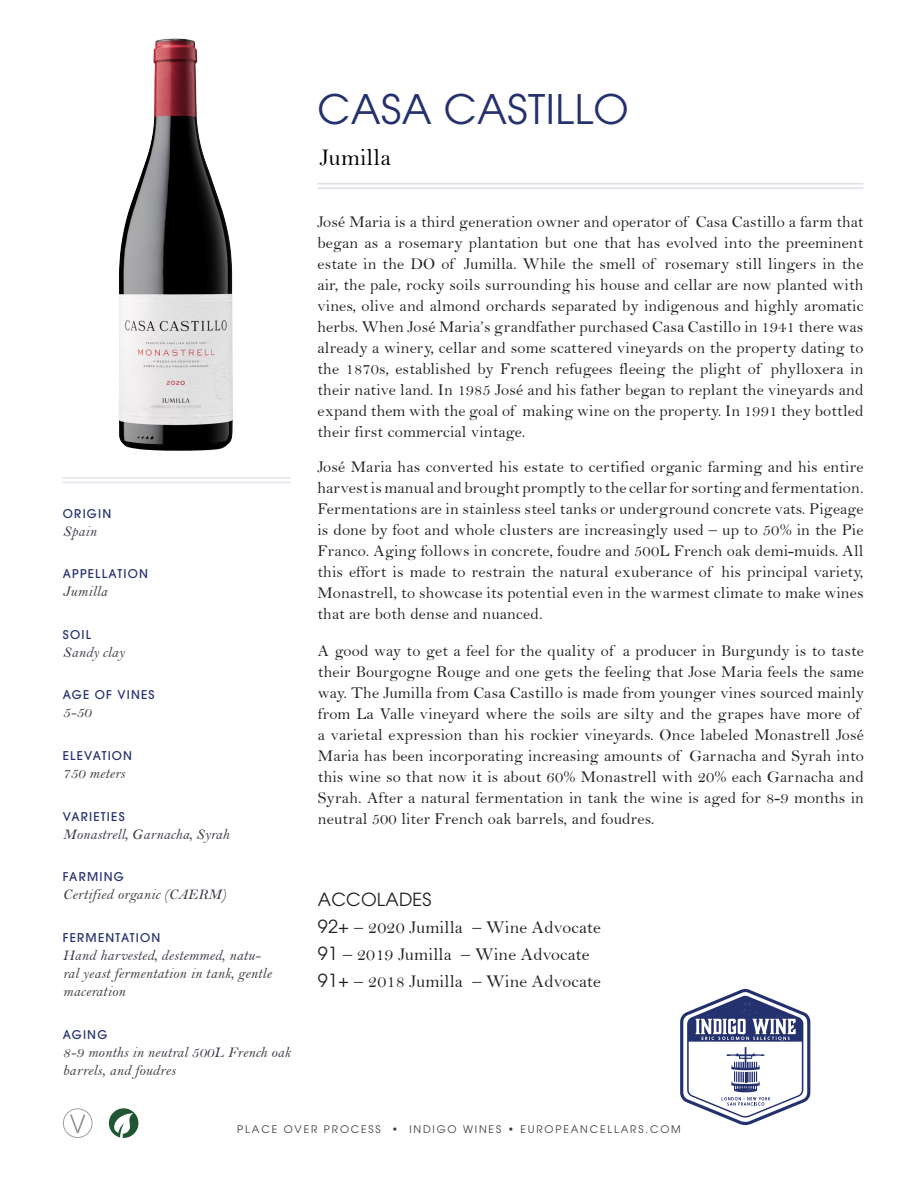
<style>
.page{position:relative;width:918px;height:1188px;background:#fff}
.page>*{position:absolute;margin:0;border:0;box-sizing:border-box;transform-origin:0 0}
.t1{font:40.5px "ITC Avant Garde Pro";letter-spacing:.01em;color:#24316f}
.t2{font:24px "Bell";letter-spacing:.01em;color:#000}
.Rating{font:18px "Bell";letter-spacing:.01em;color:#231f20}
.t3{font:18px "ITC Avant Garde Pro";letter-spacing:.01em;color:#231f20}
.Bio_text{font:16.5px/21px "Bell";letter-spacing:.01em;color:#231f20;text-align:justify}
.Spec_Answer{font:15px/18px "Bell MT Italic";letter-spacing:.01em;color:#3a3c44}
.Spec_Category{font:500 12px "ITC Avant Garde Pro";letter-spacing:.1em;color:#24316f}
.t4{font:10.35px "ITC Avant Garde Pro";letter-spacing:.175em;color:#3a3c44}
.s1{font-family:"ITC Avant Garde Pro"}
</style>
<div class="page">
<hr style="left:318px;top:183px;width:545px;height:2px;background:#807ea4">
<hr style="left:318px;top:187px;width:545px;height:2px;background:#807ea4">
<hr style="left:63px;top:482px;width:228px;height:1px;background:#24316f">
<hr style="left:63px;top:477px;width:228px;height:2px;background:#24316f">
<svg style="left:680px;top:989px;width:131px;height:136px"></svg>
<img style="left:119px;top:38px;width:114px;height:413px">
<svg style="left:109px;top:1108px;width:29px;height:30px"></svg>
<svg style="left:63px;top:1108px;width:30px;height:30px"></svg>
<h1 class="t1" style="left:317px;top:84px;width:313px">CASA CASTILLO</h1>
<p class="Spec_Category" style="left:63px;top:506px;width:50px">ORIGIN</p>
<p class="Spec_Answer" style="left:63px;top:522px;width:35px">Spain</p>
<p class="Spec_Category" style="left:63px;top:566px;width:86px">APPELLATION</p>
<p class="Spec_Answer" style="left:63px;top:582px;width:46px">Jumilla</p>
<p class="Spec_Category" style="left:63px;top:627px;width:30px">SOIL</p>
<p class="Spec_Answer" style="left:63px;top:643px;width:63px">Sandy clay</p>
<p class="Spec_Category" style="left:63px;top:687px;width:93px">AGE OF VINES</p>
<p class="Spec_Answer" style="left:63px;top:704px;width:30px">5-50</p>
<p class="Spec_Category" style="left:63px;top:748px;width:71px">ELEVATION</p>
<p class="Spec_Answer" style="left:63px;top:764px;width:64px">750 meters</p>
<p class="Spec_Category" style="left:63px;top:809px;width:63px">VARIETIES</p>
<p class="Spec_Answer" style="left:63px;top:825px;width:168px">Monastrell, Garnacha, Syrah</p>
<p class="Spec_Category" style="left:63px;top:869px;width:62px">FARMING</p>
<p class="Spec_Answer" style="left:63px;top:886px;width:165px">Certified organic (CAERM)</p>
<p class="Spec_Category" style="left:63px;top:930px;width:99px">FERMENTATION</p>
<p class="Spec_Answer" style="left:63px;top:946px;width:210px">Hand harvested, destemmed, natu&shy;ral yeast fermentation in tank, gentle maceration</p>
<p class="Spec_Category" style="left:63px;top:1027px;width:46px">AGING</p>
<p class="Spec_Answer" style="left:63px;top:1043px;width:229px">8-9 months in neutral 500L French oak barrels, and foudres</p>
<p class="t2" style="left:320px;top:143px;width:73px">Jumilla</p>
<p class="Bio_text" style="left:317px;top:211px;width:548px">José Maria is a third generation owner and operator of Casa Castillo a farm that began as a rosemary plantation but one that has evolved into the preeminent estate in the DO of Jumilla. While the smell of rosemary still lingers in the air, the pale, rocky soils surrounding his house and cellar are now planted with vines, olive and almond orchards separated by indigenous and highly aromatic herbs. When José Maria’s grandfather purchased Casa Castillo in 1941 there was already a winery, cellar and some scattered vineyards on the property dating to the 1870s, established by French refugees fleeing the plight of phylloxera in their native land. In 1985 José and his father began to replant the vineyards and expand them with the goal of making wine on the property. In 1991 they bottled their first commercial vintage.</p>
<p class="Bio_text" style="left:317px;top:456px;width:548px">José Maria has converted his estate to certified organic farming and his entire harvest is manual and brought promptly to the cellar for sorting and fermentation.<br>Fermentations are in stainless steel tanks or underground concrete vats. Pigeage is done by foot and whole clusters are increasingly used – up to 50% in the Pie Franco. Aging follows in concrete, foudre and 500L French oak demi-muids. All this effort is made to restrain the natural exuberance of his principal variety, Monastrell, to showcase its potential even in the warmest climate to make wines that are both dense and nuanced.</p>
<p class="Bio_text" style="left:318px;top:640px;width:548px;text-align:left">A good way to get a feel for the quality of a producer in Burgundy is to taste their Bourgogne Rouge and one gets the feeling that Jose Maria feels the same way. The Jumilla from Casa Castillo is made from younger vines sourced mainly from La Valle vineyard where the soils are silty and the grapes have more of a varietal expression than his rockier vineyards. Once labeled Monastrell José Maria has been incorporating increasing amounts of Garnacha and Syrah into this wine so that now it is about 60% Monastrell with 20% each Garnacha and Syrah. After a natural fermentation in tank the wine is aged for 8-9 months in neutral 500 liter French oak barrels, and foudres.</p>
<p class="t3" style="left:318px;top:889px;width:115px">ACCOLADES</p>
<p class="Rating" style="left:318px;top:917px;width:284px"><span class="s1">92+</span> – 2020 Jumilla – Wine Advocate</p>
<p class="Rating" style="left:318px;top:944px;width:273px"><span class="s1">91</span> – 2019 Jumilla – Wine Advocate</p>
<p class="Rating" style="left:318px;top:971px;width:284px"><span class="s1">91+</span> – 2018 Jumilla – Wine Advocate</p>
<p class="t4" style="left:237px;top:1123px;width:445px">PLACE OVER PROCESS • INDIGO WINES • EUROPEANCELLARS.COM</p>
</div>
